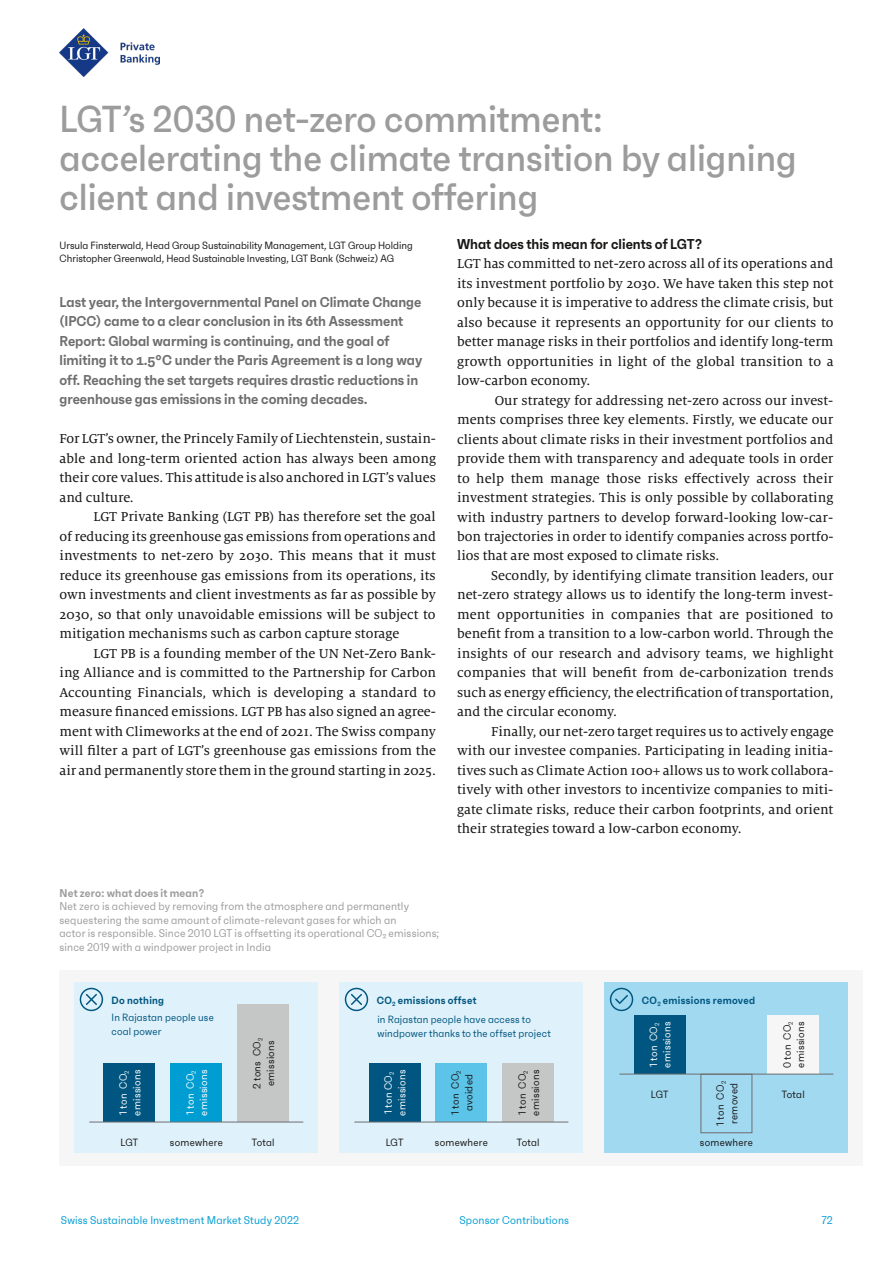
<style>
.page{position:relative;width:893px;height:1263px;background:#fff}
.page>*{position:absolute;margin:0;border:0;box-sizing:border-box;transform-origin:0 0}
.t1{font:500 37.5px/39px "Faktum Con";color:#9c9c9d}
.t2{font:14.25px/19.5px "Milo Serif Pro Text";color:#181716;text-align:justify}
.t3{font:600 14.25px/19.5px "Faktum Con";color:#6e6e6e}
.t4{font:600 14.25px "Faktum Con";color:#181716}
.t5{font:11.25px/13.5px "Faktum Con";letter-spacing:.015em;color:#9c9c9d}
.t6{font:11.25px "Faktum Con";letter-spacing:.015em;color:#009dd3}
.t7{font:600 11.25px "Faktum Con";letter-spacing:.015em;color:#9c9c9d}
.t8{font:10.5px/13.5px "Faktum Con";color:#181716}
.t9{font:10.5px/13.5px "Faktum Con";letter-spacing:.025em;color:#181716}
.t10{font:10.5px/13.5px "Faktum Con";letter-spacing:.015em;color:#005680}
.t11{font:10.5px/13.5px "Faktum Con";letter-spacing:.025em;color:#fff}
.t12{font:600 10.5px "Faktum Con";letter-spacing:.03em;color:#005680}
</style>
<div class="page">
<div style="left:60px;top:970px;width:803px;height:195px;background:#f6f6f6"></div>
<div style="left:74px;top:982px;width:244px;height:171px;background:#dff1fa"></div>
<div style="left:339px;top:982px;width:244px;height:171px;background:#dff1fa"></div>
<div style="left:604px;top:982px;width:244px;height:171px;background:#a1d9f1"></div>
<svg style="left:80px;top:988px;width:23px;height:23px"></svg>
<svg style="left:345px;top:988px;width:23px;height:23px"></svg>
<svg style="left:610px;top:988px;width:23px;height:23px"></svg>
<div style="left:104px;top:1063px;width:51px;height:59px;background:#005680"></div>
<div style="left:171px;top:1063px;width:51px;height:59px;background:#009dd3"></div>
<div style="left:238px;top:1005px;width:51px;height:117px;background:#c5c6c6"></div>
<div style="left:369px;top:1063px;width:51px;height:59px;background:#005680"></div>
<div style="left:503px;top:1063px;width:51px;height:59px;background:#c5c6c6"></div>
<div style="left:436px;top:1063px;width:51px;height:59px;background:#5cc4e8"></div>
<div style="left:634px;top:1015px;width:51px;height:59px;background:#005680"></div>
<div style="left:768px;top:1015px;width:51px;height:59px;background:#f6f6f6"></div>
<div style="left:700px;top:1074px;width:52px;height:59px;background:#a1d9f1;border:1px solid #6e6e6e"></div>
<hr style="left:354px;top:1122px;width:214px;height:1px;background:#6e6e6e">
<hr style="left:89px;top:1122px;width:214px;height:1px;background:#6e6e6e">
<hr style="left:619px;top:1074px;width:214px;height:1px;background:#6e6e6e">
<img style="left:60px;top:28px;width:99px;height:49px">
<h1 class="t1" style="left:60px;top:98px;width:739px">LGT’s 2030 net-zero commitment: accelerating the climate transition by aligning client and investment offering</h1>
<p class="t4" style="left:457px;top:235px;width:247px">What does this mean for clients of LGT?</p>
<p class="t2" style="left:457px;top:254px;width:378px">LGT has committed to net-zero across all of its operations and its investment portfolio by 2030. We have taken this step not only because it is imperative to address the climate crisis, but also because it represents an opportunity for our clients to better manage risks in their portfolios and identify long-term growth opportunities in light of the global transition to a low-carbon economy.</p>
<p class="t2" style="left:457px;top:390px;width:378px;text-indent:38px">Our strategy for addressing net-zero across our invest&shy;ments comprises three key elements. Firstly, we educate our clients about climate risks in their investment portfolios and provide them with transparency and adequate tools in order to help them manage those risks effectively across their investment strategies. This is only possible by collaborating with industry partners to develop forward-looking low-car&shy;bon trajectories in order to identify companies across portfo&shy;lios that are most exposed to climate risks.</p>
<p class="t2" style="left:457px;top:566px;width:378px;text-indent:34px">Secondly, by identifying climate transition leaders, our net-zero strategy allows us to identify the long-term invest&shy;ment opportunities in companies that are positioned to benefit from a transition to a low-carbon world. Through the insights of our research and advisory teams, we highlight companies that will benefit from de-carbonization trends such as energy efficiency, the electrification of transportation, and the circular economy.</p>
<p class="t2" style="left:457px;top:722px;width:378px;text-indent:34px">Finally, our net-zero target requires us to actively engage with our investee companies. Participating in leading initia&shy;tives such as Climate Action 100+ allows us to work collabora&shy;tively with other investors to incentivize companies to miti&shy;gate climate risks, reduce their carbon footprints, and orient their strategies toward a low-carbon economy.</p>
<p class="t8" style="left:60px;top:238px;width:355px">Ursula Finsterwald, Head Group Sustainability Management, LGT Group Holding<br>Christopher Greenwald, Head Sustainable Investing, LGT Bank (Schweiz) AG</p>
<p class="t3" style="left:60px;top:292px;width:364px">Last year, the Intergovernmental Panel on Climate Change (IPCC) came to a clear conclusion in its 6th Assessment Report: Global warming is continuing, and the goal of limiting it to 1.5°C under the Paris Agreement is a long way off. Reaching the set targets requires drastic reductions in greenhouse gas emissions in the coming decades.</p>
<p class="t2" style="left:60px;top:429px;width:378px">For LGT’s owner, the Princely Family of Liechtenstein, sustain&shy;able and long-term oriented action has always been among their core values. This attitude is also anchored in LGT’s values and culture.</p>
<p class="t2" style="left:60px;top:507px;width:378px;text-indent:34px">LGT Private Banking (LGT PB) has therefore set the goal of reducing its greenhouse gas emissions from operations and investments to net-zero by 2030. This means that it must reduce its greenhouse gas emissions from its operations, its own investments and client investments as far as possible by 2030, so that only unavoidable emissions will be subject to mitigation mechanisms such as carbon capture storage</p>
<p class="t2" style="left:60px;top:644px;width:378px;text-indent:34px">LGT PB is a founding member of the UN Net-Zero Bank&shy;ing Alliance and is committed to the Partnership for Carbon Accounting Financials, which is developing a standard to measure financed emissions. LGT PB has also signed an agree&shy;ment with Climeworks at the end of 2021. The Swiss company will filter a part of LGT’s greenhouse gas emissions from the air and permanently store them in the ground starting in 2025.</p>
<p class="t7" style="left:60px;top:886px;width:146px">Net zero: what does it mean?</p>
<p class="t5" style="left:60px;top:899px;width:381px">Net zero is achieved by removing from the atmosphere and permanently sequestering the same amount of climate-relevant gases for which an<br>actor is responsible. Since 2010 LGT is offsetting its operational CO2 emissions; since 2019 with a windpower project in India</p>
<p class="t12" style="left:112px;top:993px;width:54px">Do nothing</p>
<p class="t10" style="left:112px;top:1011px;width:104px">In Rajastan people use coal power</p>
<p class="t10" style="left:377px;top:1012px;width:175px">in Rajastan people have access to windpower thanks to the offset project</p>
<p class="t12" style="left:377px;top:993px;width:101px">CO<sub>2</sub> emissions offset</p>
<p class="t12" style="left:642px;top:993px;width:115px">CO<sub>2</sub> emissions removed</p>
<p class="t11" style="left:646px;top:1067px;width:47px;rotate:-90deg">1 ton CO<sub>2 </sub>emissions</p>
<p class="t9" style="left:780px;top:1068px;width:48px;rotate:-90deg">0 ton CO<sub>2 </sub>emissions</p>
<p class="t9" style="left:250px;top:1089px;width:53px;rotate:-90deg">2 tons CO<sub>2 </sub>emissions</p>
<p class="t11" style="left:116px;top:1115px;width:47px;rotate:-90deg">1 ton CO<sub>2 </sub>emissions</p>
<p class="t11" style="left:183px;top:1115px;width:47px;rotate:-90deg">1 ton CO<sub>2 </sub>emissions</p>
<p class="t11" style="left:381px;top:1115px;width:47px;rotate:-90deg">1 ton CO<sub>2 </sub>emissions</p>
<p class="t9" style="left:515px;top:1115px;width:47px;rotate:-90deg">1 ton CO<sub>2 </sub>emissions</p>
<p class="t9" style="left:435px;top:1135px;width:54px">somewhere</p>
<p class="t9" style="left:448px;top:1115px;width:46px;text-align:center;rotate:-90deg">1 ton CO<sub>2 </sub>avoided</p>
<p class="t9" style="left:713px;top:1126px;width:46px;rotate:-90deg">1 ton CO<sub>2 </sub>removed</p>
<p class="t8" style="left:651px;top:1087px;width:19px">LGT</p>
<p class="t8" style="left:782px;top:1087px;width:24px">Total</p>
<p class="t8" style="left:386px;top:1135px;width:19px">LGT</p>
<p class="t8" style="left:517px;top:1135px;width:24px">Total</p>
<p class="t8" style="left:121px;top:1135px;width:19px">LGT</p>
<p class="t9" style="left:170px;top:1135px;width:54px">somewhere</p>
<p class="t9" style="left:700px;top:1135px;width:54px">somewhere</p>
<p class="t8" style="left:252px;top:1135px;width:24px">Total</p>
<p class="t6" style="left:61px;top:1213px;width:240px">Swiss Sustainable Investment Market Study 2022</p>
<p class="t6" style="left:459px;top:1213px;width:111px">Sponsor Contributions</p>
<p class="t6" style="left:822px;top:1213px;width:12px">72</p>
</div>
